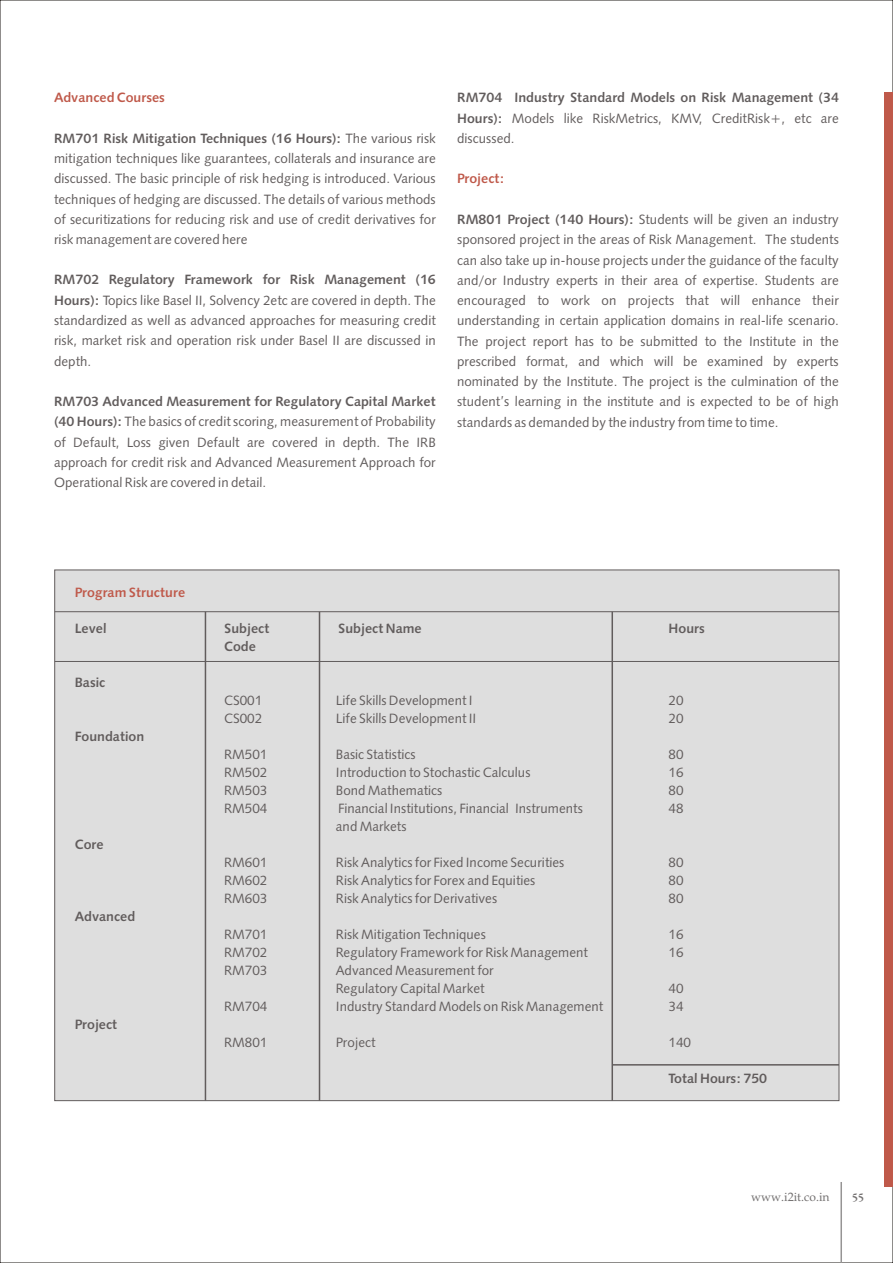
<style>
.page{position:relative;width:893px;height:1263px;background:#fff}
.page>*{position:absolute;margin:0;border:0;box-sizing:border-box;transform-origin:0 0}
.t1{font:13.5px/20.2px "Humanist 531 BT Roman A";color:#615c5c}
.t2{font:13.5px "Humanist 531 BT Roman A,Bold";color:#615c5c}
.t3{font:13.5px "Humanist 531 BT Roman A,Bold";color:#bf594a}
.t4{font:12px "Book Antiqua";color:#737070}
.t5{font:12px "Garamond Premr Pro";color:#737070}
.s1{font-family:"Humanist 531 BT Roman A,Bold"}
.s2{font-family:"Humanist 531 BT Roman A"}
</style>
<div class="page">
<div style="left:54px;top:569px;width:786px;height:532px;background:#dedede"></div>
<hr style="left:611px;top:612px;width:2px;height:489px;background:#615c5c">
<hr style="left:612px;top:1064px;width:227px;height:1px;background:#615c5c">
<hr style="left:55px;top:611px;width:784px;height:1px;background:#615c5c">
<hr style="left:55px;top:661px;width:784px;height:1px;background:#615c5c">
<div style="left:884px;top:92px;width:9px;height:1094px;background:#bf594a"></div>
<hr style="left:840px;top:1182px;width:2px;height:81px;background:#969494">
<hr style="left:205px;top:612px;width:1px;height:489px;background:#615c5c">
<hr style="left:319px;top:612px;width:1px;height:489px;background:#615c5c">
<p class="t3" style="left:54px;top:92px;width:112px">Advanced Courses</p>
<p class="t2" style="left:457px;top:92px;width:383px">RM704 Industry Standard Models on Risk Management (34</p>
<p class="t1" style="left:457px;top:109px;width:383px"><span class="s1">Hours):</span> Models like RiskMetrics, KMV, CreditRisk+, etc are</p>
<p class="t2" style="left:54px;top:133px;width:383px">RM701 Risk Mitigation Techniques (16 Hours): <span class="s2">The various risk</span></p>
<p class="t1" style="left:457px;top:129px;width:59px">discussed.</p>
<p class="t1" style="left:54px;top:150px;width:383px;text-align:justify">mitigation techniques like guarantees, collaterals and insurance are discussed. The basic principle of risk hedging is introduced. Various techniques of hedging are discussed. The details of various methods of securitizations for reducing risk and use of credit derivatives for</p>
<p class="t3" style="left:457px;top:173px;width:49px">Project:</p>
<p class="t1" style="left:457px;top:210px;width:383px"><span class="s1">RM801 Project (140 Hours):</span> Students will be given an industry</p>
<p class="t1" style="left:54px;top:231px;width:195px">risk management are covered here</p>
<p class="t1" style="left:457px;top:231px;width:383px">sponsored project in the areas of Risk Management. The students can also take up in-house projects under the guidance of the faculty</p>
<p class="t2" style="left:54px;top:274px;width:383px">RM702 Regulatory Framework for Risk Management (16</p>
<p class="t1" style="left:457px;top:271px;width:383px">and/or Industry experts in their area of expertise. Students are</p>
<p class="t1" style="left:54px;top:291px;width:383px"><span class="s1">Hours):</span> Topics like Basel II, Solvency 2etc are covered in depth. The</p>
<p class="t1" style="left:457px;top:291px;width:383px">encouraged to work on projects that will enhance their</p>
<p class="t1" style="left:54px;top:311px;width:383px">standardized as well as advanced approaches for measuring credit</p>
<p class="t1" style="left:457px;top:312px;width:383px">understanding in certain application domains in real-life scenario.</p>
<p class="t1" style="left:54px;top:332px;width:383px">risk, market risk and operation risk under Basel II are discussed in</p>
<p class="t1" style="left:457px;top:332px;width:383px">The project report has to be submitted to the Institute in the</p>
<p class="t1" style="left:54px;top:352px;width:39px">depth.</p>
<p class="t1" style="left:457px;top:352px;width:383px">prescribed format, and which will be examined by experts nominated by the Institute. The project is the culmination of the</p>
<p class="t2" style="left:54px;top:396px;width:383px">RM703 Advanced Measurement for Regulatory Capital Market</p>
<p class="t1" style="left:457px;top:393px;width:383px">student’s learning in the institute and is expected to be of high</p>
<p class="t1" style="left:54px;top:413px;width:383px"><span class="s1">(40 Hours):</span> The basics of credit scoring, measurement of Probability</p>
<p class="t1" style="left:457px;top:413px;width:323px">standards as demanded by the industry from time to time.</p>
<p class="t1" style="left:54px;top:433px;width:383px;text-align:justify">of Default, Loss given Default are covered in depth. The IRB approach for credit risk and Advanced Measurement Approach for Operational Risk are covered in detail.</p>
<p class="t3" style="left:75px;top:587px;width:112px">Program Structure</p>
<p class="t2" style="left:75px;top:623px;width:33px">Level</p>
<p class="t2" style="left:224px;top:623px;width:47px">Subject</p>
<p class="t2" style="left:338px;top:623px;width:85px">Subject Name</p>
<p class="t2" style="left:669px;top:623px;width:38px">Hours</p>
<p class="t2" style="left:75px;top:676px;width:32px">Basic</p>
<p class="t2" style="left:75px;top:730px;width:71px">Foundation</p>
<p class="t2" style="left:75px;top:838px;width:30px">Core</p>
<p class="t2" style="left:75px;top:910px;width:62px">Advanced</p>
<p class="t2" style="left:75px;top:1018px;width:44px">Project</p>
<p class="t2" style="left:224px;top:641px;width:33px">Code</p>
<p class="t1" style="left:224px;top:691px;width:40px">CS001</p>
<p class="t1" style="left:336px;top:691px;width:138px">Life Skills Development I</p>
<p class="t1" style="left:669px;top:691px;width:17px">20</p>
<p class="t1" style="left:224px;top:709px;width:40px">CS002</p>
<p class="t1" style="left:336px;top:709px;width:142px">Life Skills Development II</p>
<p class="t1" style="left:669px;top:709px;width:17px">20</p>
<p class="t1" style="left:224px;top:745px;width:45px">RM501</p>
<p class="t1" style="left:336px;top:745px;width:81px">Basic Statistics</p>
<p class="t1" style="left:669px;top:745px;width:17px">80</p>
<p class="t1" style="left:224px;top:763px;width:45px">RM502</p>
<p class="t1" style="left:336px;top:763px;width:196px">Introduction to Stochastic Calculus</p>
<p class="t1" style="left:669px;top:763px;width:17px">16</p>
<p class="t1" style="left:224px;top:781px;width:45px">RM503</p>
<p class="t1" style="left:336px;top:781px;width:108px">Bond Mathematics</p>
<p class="t1" style="left:669px;top:781px;width:17px">80</p>
<p class="t1" style="left:224px;top:799px;width:45px">RM504</p>
<p class="t1" style="left:338px;top:799px;width:246px">Financial Institutions, Financial Instruments</p>
<p class="t1" style="left:669px;top:799px;width:17px">48</p>
<p class="t1" style="left:336px;top:817px;width:72px">and Markets</p>
<p class="t1" style="left:224px;top:853px;width:45px">RM601</p>
<p class="t1" style="left:336px;top:853px;width:230px">Risk Analytics for Fixed Income Securities</p>
<p class="t1" style="left:669px;top:853px;width:17px">80</p>
<p class="t1" style="left:224px;top:871px;width:45px">RM602</p>
<p class="t1" style="left:336px;top:871px;width:201px">Risk Analytics for Forex and Equities</p>
<p class="t1" style="left:669px;top:871px;width:17px">80</p>
<p class="t1" style="left:224px;top:889px;width:45px">RM603</p>
<p class="t1" style="left:336px;top:889px;width:163px">Risk Analytics for Derivatives</p>
<p class="t1" style="left:669px;top:889px;width:17px">80</p>
<p class="t1" style="left:224px;top:925px;width:45px">RM701</p>
<p class="t1" style="left:336px;top:925px;width:152px">Risk Mitigation Techniques</p>
<p class="t1" style="left:669px;top:925px;width:17px">16</p>
<p class="t1" style="left:224px;top:943px;width:45px">RM702</p>
<p class="t1" style="left:336px;top:943px;width:254px">Regulatory Framework for Risk Management</p>
<p class="t1" style="left:669px;top:943px;width:17px">16</p>
<p class="t1" style="left:224px;top:961px;width:45px">RM703</p>
<p class="t1" style="left:336px;top:962px;width:159px;line-height:18px">Advanced Measurement for<br>Regulatory Capital Market</p>
<p class="t1" style="left:669px;top:979px;width:17px">40</p>
<p class="t1" style="left:224px;top:997px;width:45px">RM704</p>
<p class="t1" style="left:336px;top:997px;width:269px">Industry Standard Models on Risk Management</p>
<p class="t1" style="left:669px;top:997px;width:17px">34</p>
<p class="t1" style="left:224px;top:1033px;width:45px">RM801</p>
<p class="t1" style="left:336px;top:1033px;width:41px">Project</p>
<p class="t1" style="left:669px;top:1033px;width:24px">140</p>
<p class="t2" style="left:669px;top:1072px;width:100px">Total Hours: 750</p>
<p class="t4" style="left:751px;top:1192px;width:80px">www.i2it.co.in</p>
<p class="t5" style="left:852px;top:1192px;width:13px">55</p>
</div>
